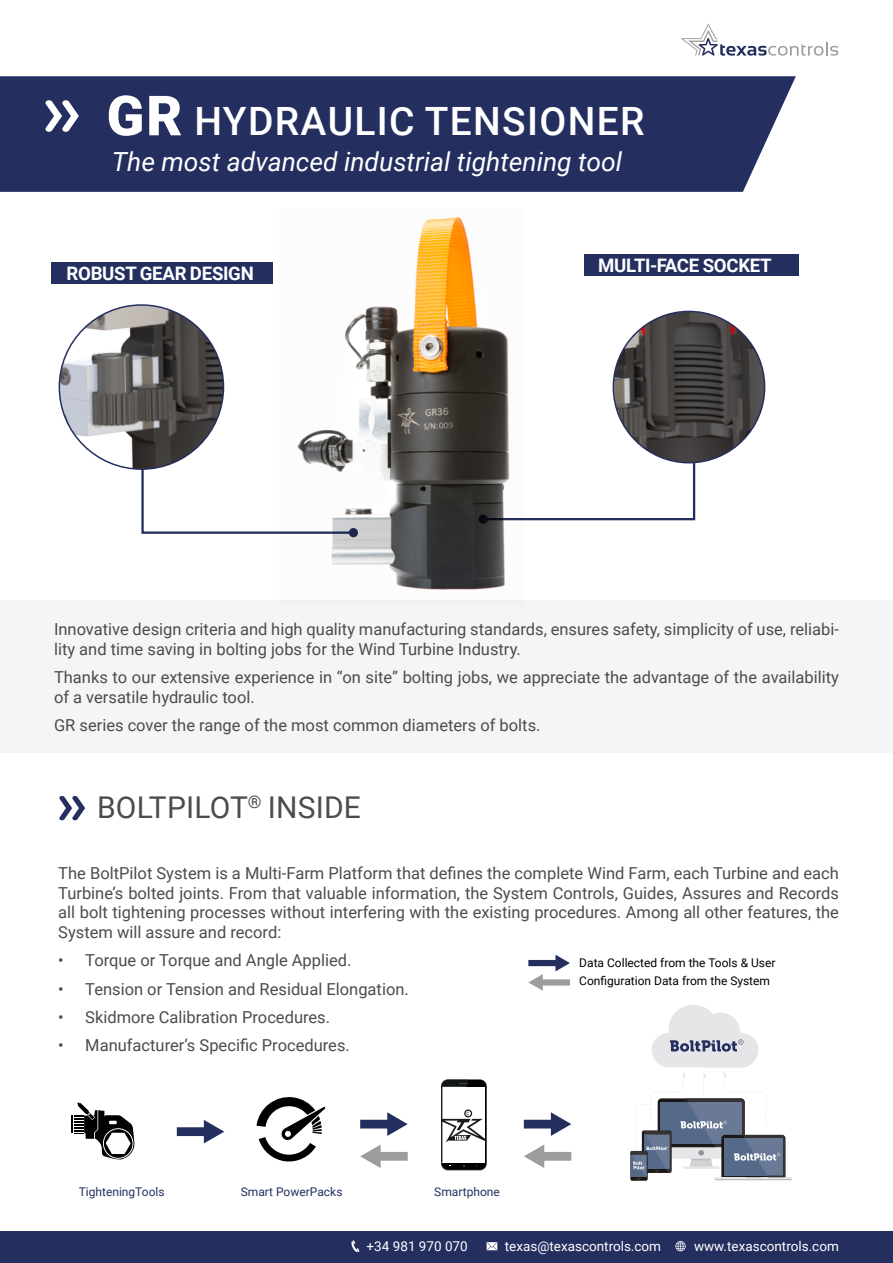
<style>
.page{position:relative;width:893px;height:1263px;background:#fff}
.page>*{position:absolute;margin:0;border:0;box-sizing:border-box;transform-origin:0 0}
.t1{font:500 39px "Roboto";letter-spacing:.035em;color:#fff}
.t2{font:30px "Roboto";letter-spacing:.005em;color:#4c4c4c}
.t3{font:italic 26.25px "Roboto";color:#fff}
.t4{font:700 18.6px "Roboto";letter-spacing:-.015em;color:#fff}
.t5{font:16.5px/19.8px "Roboto";color:#4c4c4c}
.t6{font:13.5px "Roboto";color:#fff}
.t7{font:12px/17.7px "Roboto";color:#000}
.t8{font:12px "Roboto";color:#242f60}
.s1{font-weight:900;font-size:55.35px}
</style>
<div class="page">
<div style="left:0;top:600px;width:893px;height:153px;background:#f5f5f6"></div>
<div style="left:0;top:76px;width:796px;height:116px;background:#242f60"></div>
<svg style="left:45px;top:100px;width:34px;height:32px"></svg>
<div style="left:51px;top:263px;width:222px;height:21px;background:#242f60"></div>
<svg style="left:141px;top:445px;width:139px;height:89px"></svg>
<svg style="left:525px;top:385px;width:171px;height:136px"></svg>
<div style="left:584px;top:255px;width:215px;height:21px;background:#242f60"></div>
<svg style="left:59px;top:796px;width:26px;height:24px"></svg>
<svg style="left:528px;top:955px;width:42px;height:36px"></svg>
<img style="left:280px;top:216px;width:245px;height:374px">
<img style="left:613px;top:311px;width:152px;height:152px;border-radius:76px">
<img style="left:59px;top:305px;width:164px;height:164px;border-radius:82px">
<svg style="left:177px;top:1120px;width:47px;height:23px"></svg>
<svg style="left:360px;top:1112px;width:48px;height:24px"></svg>
<svg style="left:360px;top:1144px;width:48px;height:24px"></svg>
<svg style="left:524px;top:1112px;width:47px;height:24px"></svg>
<svg style="left:524px;top:1144px;width:47px;height:24px"></svg>
<svg style="left:441px;top:1079px;width:46px;height:91px"></svg>
<div style="left:441px;top:1080px;width:45px;height:90px;background:#000;border-radius:7px"></div>
<svg style="left:441px;top:1079px;width:44px;height:88px;background:#c3c3c4"></svg>
<svg style="left:630px;top:1151px;width:17px;height:30px"></svg>
<svg style="left:630px;top:1005px;width:162px;height:175px"></svg>
<svg style="left:72px;top:1102px;width:63px;height:57px"></svg>
<svg style="left:256px;top:1097px;width:69px;height:65px"></svg>
<div style="left:0;top:1232px;width:893px;height:31px;background:#242f60"></div>
<svg style="left:487px;top:1242px;width:10px;height:8px"></svg>
<svg style="left:351px;top:1240px;width:8px;height:12px"></svg>
<svg style="left:675px;top:1241px;width:11px;height:10px"></svg>
<svg style="left:681px;top:23px;width:157px;height:33px"></svg>
<h1 class="t1" style="left:107px;top:94px;width:539px"><span class="s1">GR</span> HYDRAULIC TENSIONER</h1>
<h3 class="t3" style="left:112px;top:143px;width:512px">The most advanced industrial tightening tool</h3>
<p class="t4" style="left:67px;top:260px;width:189px">ROBUST GEAR DESIGN</p>
<p class="t4" style="left:598px;top:252px;width:175px">MULTI-FACE SOCKET</p>
<p class="t5" style="left:54px;top:619px;width:786px">Innovative design criteria and high quality manufacturing standards, ensures safety, simplicity of use, reliabi&shy;lity and time saving in bolting jobs for the Wind Turbine Industry.</p>
<p class="t5" style="left:54px;top:667px;width:786px">Thanks to our extensive experience in “on site” bolting jobs, we appreciate the advantage of the availability of a versatile hydraulic tool.</p>
<p class="t5" style="left:54px;top:715px;width:488px">GR series cover the range of the most common diameters of bolts.</p>
<h2 class="t2" style="left:97px;top:787px;width:265px">BOLTPILOT<sup>®</sup> INSIDE</h2>
<p class="t5" style="left:58px;top:862px;width:782px;text-align:justify">The BoltPilot System is a Multi-Farm Platform that defines the complete Wind Farm, each Turbine and each Turbine’s bolted joints. From that valuable information, the System Controls, Guides, Assures and Records all bolt tightening processes without interfering with the existing procedures. Among all other features, the System will assure and record:</p>
<p class="t5" style="left:58px;top:950px;width:295px">• Torque or Torque and Angle Applied.</p>
<p class="t5" style="left:58px;top:978px;width:352px">• Tension or Tension and Residual Elongation.</p>
<p class="t5" style="left:58px;top:1007px;width:273px">• Skidmore Calibration Procedures.</p>
<p class="t5" style="left:58px;top:1035px;width:293px">• Manufacturer’s Specific Procedures.</p>
<p class="t7" style="left:579px;top:954px;width:198px">Data Collected from the Tools &amp; User<br>Configuration Data from the System</p>
<p class="t8" style="left:79px;top:1183px;width:87px">TighteningTools</p>
<p class="t8" style="left:241px;top:1183px;width:103px">Smart PowerPacks</p>
<p class="t8" style="left:434px;top:1183px;width:67px">Smartphone</p>
<p class="t6" style="left:367px;top:1237px;width:103px">+34 981 970 070</p>
<p class="t6" style="left:505px;top:1237px;width:158px">texas@texascontrols.com</p>
<p class="t6" style="left:694px;top:1237px;width:146px">www.texascontrols.com</p>
</div>
